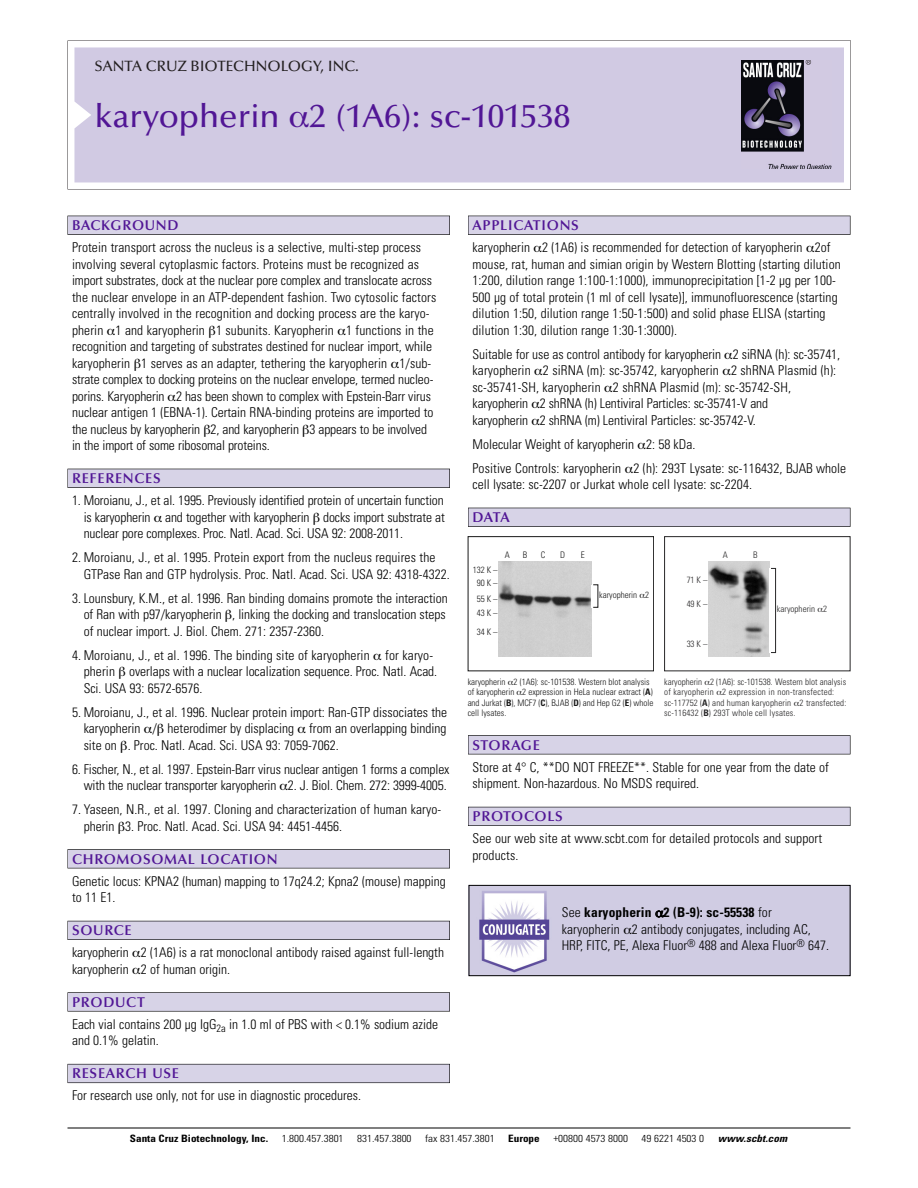
<style>
.page{position:relative;width:918px;height:1188px;background:#fff}
.page>*{position:absolute;margin:0;border:0;box-sizing:border-box;transform-origin:0 0}
.t1{font:500 33px "Optima";color:#511695}
.t2{font:500 15px "Optima";color:#231f20}
.t3{font:600 14.25px "Optima";letter-spacing:.05em;color:#511695}
.t4{font:300 condensed 13.5px/16.5px "Univers";color:#000}
.t5{font:300 condensed 10.2px "Univers";color:#000;scale:1.1 1}
.t6{font:700 condensed 10.2px "Univers";color:#000;scale:1.1 1}
.t7{font:italic 700 condensed 10.2px "Univers";letter-spacing:.005em;color:#000;scale:1.1 1}
.t8{font:9px/10.5px "Univers Condensed Light+IJZEQA";letter-spacing:.015em;color:#272627}
.t9{font:9px/10.5px "Univers Condensed Light+LWDHJO";color:#191919}
.s1{font-family:"Univers Condensed Bold+CHNWHU"}
.s2{font-family:"Univers Condensed Bold+MCBPJL"}
.s3{font-weight:700}
</style>
<div class="page">
<svg style="left:68px;top:40px;width:783px;height:149px"></svg>
<div style="left:74px;top:47px;width:770px;height:135px;background:#d1cae3"></div>
<img style="left:741px;top:60px;width:90px;height:108px">
<div style="left:68px;top:216px;width:382px;height:19px;background:#525155"></div>
<div style="left:68px;top:216px;width:381px;height:18px;background:#d7d3e7"></div>
<div style="left:68px;top:469px;width:382px;height:19px;background:#515055"></div>
<div style="left:68px;top:469px;width:381px;height:18px;background:#d7d3e7"></div>
<div style="left:68px;top:849px;width:382px;height:19px;background:#545357"></div>
<div style="left:68px;top:850px;width:381px;height:18px;background:#d7d3e7"></div>
<div style="left:68px;top:921px;width:382px;height:19px;background:#54535a"></div>
<div style="left:68px;top:921px;width:381px;height:18px;background:#d7d3e7"></div>
<svg style="left:68px;top:992px;width:382px;height:20px"></svg>
<div style="left:68px;top:993px;width:381px;height:18px;background:#d7d3e7"></div>
<div style="left:68px;top:1064px;width:382px;height:19px;background:#66646e"></div>
<div style="left:68px;top:1064px;width:381px;height:18px;background:#d7d3e7"></div>
<div style="left:468px;top:216px;width:382px;height:19px;background:#525155"></div>
<div style="left:468px;top:216px;width:382px;height:18px;background:#d7d3e7"></div>
<div style="left:468px;top:508px;width:382px;height:19px;background:#515055"></div>
<div style="left:468px;top:508px;width:382px;height:18px;background:#d7d3e7"></div>
<div style="left:468px;top:735px;width:382px;height:19px;background:#545357"></div>
<div style="left:468px;top:736px;width:382px;height:18px;background:#d7d3e7"></div>
<div style="left:468px;top:807px;width:382px;height:19px;background:#54535a"></div>
<div style="left:468px;top:807px;width:382px;height:18px;background:#d7d3e7"></div>
<hr style="left:68px;top:1128px;width:782px;height:1px;background:#000">
<img style="left:471px;top:887px;width:377px;height:87px">
<div style="left:469px;top:885px;width:381px;height:91px;border:1px solid #000"></div>
<div style="left:468px;top:536px;width:186px;height:135px;border:1px solid #191919"></div>
<img style="left:499px;top:561px;width:93px;height:96px">
<div style="left:664px;top:536px;width:186px;height:135px;border:1px solid #272627"></div>
<img style="left:709px;top:562px;width:60px;height:95px">
<div style="left:771px;top:568px;width:5px;height:85px;border:1px solid #272627"></div>
<svg style="left:290px;top:112px;width:19px;height:16px"></svg>
<svg style="left:656px;top:911px;width:7px;height:6px"></svg>
<svg style="left:624px;top:927px;width:8px;height:7px"></svg>
<p class="t2" style="left:94px;top:61px;width:266px">SANTA CRUZ BIOTECHNOLOGY, INC.</p>
<h1 class="t1" style="left:94px;top:103px;width:477px">karyopherin 2 (1A6): sc-101538</h1>
<p class="t3" style="left:72px;top:219px;width:108px">BACKGROUND</p>
<p class="t4" style="left:72px;top:240px;width:366px">Protein transport across the nucleus is a selective, multi-step process involving several cytoplasmic factors. Proteins must be recognized as import substrates, dock at the nuclear pore complex and translocate across the nuclear envelope in an ATP-dependent fashion. Two cytosolic factors centrally involved in the recognition and docking process are the karyo&shy;pherin 1 and karyopherin 1 subunits. Karyopherin 1 functions in the recognition and targeting of substrates destined for nuclear import, while karyopherin 1 serves as an adapter, tethering the karyopherin 1/sub&shy;strate complex to docking proteins on the nuclear envelope, termed nucleo&shy;porins. Karyopherin 2 has been shown to complex with Epstein-Barr virus nuclear antigen 1 (EBNA-1). Certain RNA-binding proteins are imported to the nucleus by karyopherin 2, and karyopherin 3 appears to be involved in the import of some ribosomal proteins.</p>
<p class="t3" style="left:72px;top:473px;width:90px">REFERENCES</p>
<p class="t4" style="left:84px;top:493px;width:363px;text-align:justify;text-indent:-12px">1. Moroianu, J., et al. 1995. Previously identified protein of uncertain function is karyopherin and together with karyopherin docks import substrate at nuclear pore complexes. Proc. Natl. Acad. Sci. USA 92: 2008-2011.</p>
<p class="t4" style="left:84px;top:550px;width:367px;text-indent:-12px">2. Moroianu, J., et al. 1995. Protein export from the nucleus requires the<br>GTPase Ran and GTP hydrolysis. Proc. Natl. Acad. Sci. USA 92: 4318-4322.</p>
<p class="t4" style="left:84px;top:591px;width:366px;text-indent:-12px">3. Lounsbury, K.M., et al. 1996. Ran binding domains promote the interaction of Ran with p97/karyopherin , linking the docking and translocation steps of nuclear import. J. Biol. Chem. 271: 2357-2360.</p>
<p class="t4" style="left:84px;top:648px;width:355px;text-indent:-12px">4. Moroianu, J., et al. 1996. The binding site of karyopherin for karyo&shy;pherin overlaps with a nuclear localization sequence. Proc. Natl. Acad.<br>Sci. USA 93: 6572-6576.</p>
<p class="t4" style="left:84px;top:705px;width:365px;text-align:justify;text-indent:-12px">5. Moroianu, J., et al. 1996. Nuclear protein import: Ran-GTP dissociates the karyopherin / heterodimer by displacing from an overlapping binding site on . Proc. Natl. Acad. Sci. USA 93: 7059-7062.</p>
<p class="t4" style="left:72px;top:762px;width:379px;text-align:right">6. Fischer, N., et al. 1997. Epstein-Barr virus nuclear antigen 1 forms a complex with the nuclear transporter karyopherin 2. J. Biol. Chem. 272: 3999-4005.</p>
<p class="t4" style="left:84px;top:802px;width:359px;text-indent:-12px">7. Yaseen, N.R., et al. 1997. Cloning and characterization of human karyo&shy;pherin 3. Proc. Natl. Acad. Sci. USA 94: 4451-4456.</p>
<p class="t3" style="left:72px;top:853px;width:207px">CHROMOSOMAL LOCATION</p>
<p class="t4" style="left:72px;top:874px;width:375px">Genetic locus: KPNA2 (human) mapping to 17q24.2; Kpna2 (mouse) mapping to 11 E1.</p>
<p class="t3" style="left:72px;top:925px;width:61px">SOURCE</p>
<p class="t4" style="left:72px;top:945px;width:374px">karyopherin 2 (1A6) is a rat monoclonal antibody raised against full-length karyopherin 2 of human origin.</p>
<p class="t3" style="left:72px;top:996px;width:74px">PRODUCT</p>
<p class="t4" style="left:72px;top:1017px;width:368px">Each vial contains 200 µg IgG<sub>2a</sub> in 1.0 ml of PBS with &lt; 0.1% sodium azide and 0.1% gelatin.</p>
<p class="t3" style="left:72px;top:1068px;width:109px">RESEARCH USE</p>
<p class="t4" style="left:72px;top:1088px;width:290px">For research use only, not for use in diagnostic procedures.</p>
<p class="t3" style="left:473px;top:219px;width:108px">APPLICATIONS</p>
<p class="t4" style="left:473px;top:240px;width:370px">karyopherin 2 (1A6) is recommended for detection of karyopherin 2of mouse, rat, human and simian origin by Western Blotting (starting dilution 1:200, dilution range 1:100-1:1000), immunoprecipitation [1-2 µg per 100- 500 µg of total protein (1 ml of cell lysate)], immunofluorescence (starting dilution 1:50, dilution range 1:50-1:500) and solid phase ELISA (starting dilution 1:30, dilution range 1:30-1:3000).</p>
<p class="t4" style="left:473px;top:347px;width:369px">Suitable for use as control antibody for karyopherin 2 siRNA (h): sc-35741, karyopherin 2 siRNA (m): sc-35742, karyopherin 2 shRNA Plasmid (h): sc-35741-SH, karyopherin 2 shRNA Plasmid (m): sc-35742-SH, karyopherin 2 shRNA (h) Lentiviral Particles: sc-35741-V and<br>karyopherin 2 shRNA (m) Lentiviral Particles: sc-35742-V.</p>
<p class="t4" style="left:473px;top:433px;width:375px;line-height:24px">Molecular Weight of karyopherin 2: 58 kDa.<br>Positive Controls: karyopherin 2 (h): 293T Lysate: sc-116432, BJAB whole</p>
<p class="t4" style="left:473px;top:477px;width:281px">cell lysate: sc-2207 or Jurkat whole cell lysate: sc-2204.</p>
<p class="t3" style="left:473px;top:512px;width:39px">DATA</p>
<p class="t9" style="left:505px;top:550px;width:7px">A</p>
<p class="t9" style="left:523px;top:550px;width:6px">B</p>
<p class="t9" style="left:541px;top:550px;width:6px">C</p>
<p class="t9" style="left:560px;top:550px;width:7px">D</p>
<p class="t9" style="left:581px;top:550px;width:5px">E</p>
<p class="t9" style="left:473px;top:564px;width:26px;line-height:12.9px;text-align:center">132 K –<br>90K–</p>
<p class="t9" style="left:477px;top:593px;width:22px;line-height:13.5px">55K–<br>43K–</p>
<p class="t9" style="left:477px;top:627px;width:22px">34K–</p>
<p class="t9" style="left:599px;top:590px;width:51px">karyopherin 2</p>
<p class="t8" style="left:687px;top:575px;width:22px">71K–</p>
<p class="t8" style="left:687px;top:599px;width:22px">49K–</p>
<p class="t8" style="left:687px;top:639px;width:22px">33K–</p>
<p class="t8" style="left:723px;top:551px;width:7px">A</p>
<p class="t8" style="left:753px;top:551px;width:6px">B</p>
<p class="t8" style="left:777px;top:605px;width:52px">karyopherin 2</p>
<p class="t9" style="left:468px;top:677px;width:187px">karyopherin 2 (1A6): sc-101538. Western blot analysis of karyopherin 2 expression in HeLa nuclear extract (<span class="s1">A</span>) and Jurkat (<span class="s1">B</span>), MCF7 (<span class="s1">C</span>), BJAB (<span class="s1">D</span>) and Hep G2 (<span class="s1">E</span>) whole cell lysates.</p>
<p class="t8" style="left:664px;top:677px;width:184px">karyopherin 2 (1A6): sc-101538. Western blot analysis of karyopherin 2 expression in non-transfected: sc-117752 (<span class="s2">A</span>) and human karyopherin 2 transfected: sc-116432 (<span class="s2">B</span>) 293T whole cell lysates.</p>
<p class="t3" style="left:473px;top:739px;width:69px">STORAGE</p>
<p class="t4" style="left:473px;top:760px;width:358px">Store at 4° C, **DO NOT FREEZE**. Stable for one year from the date of shipment. Non-hazardous. No MSDS required.</p>
<p class="t3" style="left:473px;top:811px;width:92px">PROTOCOLS</p>
<p class="t4" style="left:473px;top:831px;width:351px">See our web site at www.scbt.com for detailed protocols and support products.</p>
<p class="t4" style="left:562px;top:905px;width:269px">See <span class="s3">karyopherin 2 (B-9): sc-55538</span> for karyopherin 2 antibody conjugates, including AC,<br>HRP, FITC, PE, Alexa Fluor<sup>®</sup> 488 and Alexa Fluor<sup>®</sup> 647.</p>
<p class="t6" style="left:130px;top:1135px;width:127px">Santa Cruz Biotechnology, Inc.</p>
<p class="t5" style="left:282px;top:1135px;width:58px">1.800.457.3801</p>
<p class="t5" style="left:357px;top:1135px;width:51px">831.457.3800</p>
<p class="t5" style="left:425px;top:1135px;width:65px">fax 831.457.3801</p>
<p class="t6" style="left:508px;top:1135px;width:30px">Europe</p>
<p class="t5" style="left:553px;top:1135px;width:69px">+00800 4573 8000</p>
<p class="t5" style="left:642px;top:1135px;width:58px">49 6221 4503 0</p>
<p class="t7" style="left:718px;top:1135px;width:64px">www.scbt.com</p>
</div>
